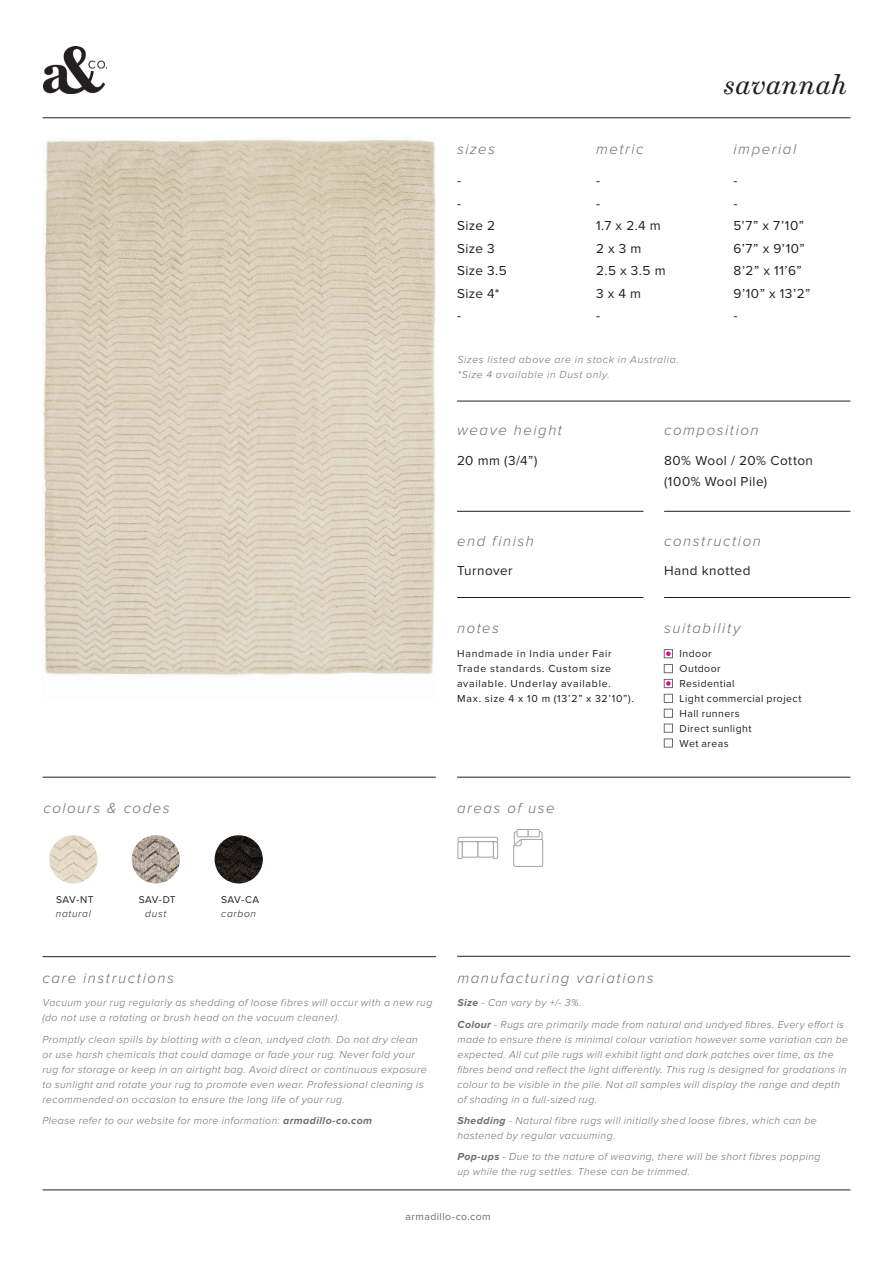
<style>
.page{position:relative;width:893px;height:1263px;background:#fff}
.page>*{position:absolute;margin:0;border:0;box-sizing:border-box;transform-origin:0 0}
.t1{font:italic 27px "Miller Text";letter-spacing:.025em;color:#231f20}
.t2{font:italic 300 15px "Proxima Nova";letter-spacing:.105em;color:#6c6d70}
.t3{font:13.5px/22.5px "Proxima Nova";letter-spacing:.035em;color:#231f20}
.t4{font:italic 300 10.5px/15px "Proxima Nova";letter-spacing:.04em;color:#6c6d70}
.t5{font:10.5px/15px "Proxima Nova";letter-spacing:.07em;color:#181a15}
.t6{font:10.5px "Proxima Nova";letter-spacing:.04em;color:#231f20}
.t7{font:italic 300 10.5px "Proxima Nova";letter-spacing:.065em;color:#6c6d70}
.t8{font:italic 300 10.5px "Proxima Nova";letter-spacing:.07em;color:#6c6d70}
.t9{font:10.5px "Proxima Nova";letter-spacing:.04em;color:#6c6d70}
.t10{font:10.2px "Proxima Nova";letter-spacing:.045em;color:#231f20}
.t11{font:italic 300 10.2px "Proxima Nova";letter-spacing:.07em;color:#231f20}
.s1{color:#231f20}
.s2{font-weight:700}
</style>
<div class="page">
<img style="left:43px;top:139px;width:393px;height:536px">
<div style="left:457px;top:841px;width:6px;height:18px;border:1px solid #a6a8ab;border-radius:2px"></div>
<div style="left:493px;top:841px;width:5px;height:18px;border:1px solid #a6a8ab;border-radius:2px"></div>
<div style="left:457px;top:837px;width:41px;height:5px;border:1px solid #a6a8ab;border-radius:2px"></div>
<div style="left:477px;top:841px;width:17px;height:17px;border:1px solid #a6a8ab;border-radius:2px"></div>
<div style="left:462px;top:841px;width:16px;height:17px;border:1px solid #a6a8ab;border-radius:2px"></div>
<svg style="left:514px;top:832px;width:28px;height:34px"></svg>
<div style="left:514px;top:831px;width:29px;height:36px;border:1px solid #a6a8ab;border-radius:2px"></div>
<svg style="left:513px;top:838px;width:31px;height:29px"></svg>
<div style="left:517px;top:829px;width:11px;height:8px;background:#fff"></div>
<div style="left:517px;top:829px;width:12px;height:8px;border:1px solid #a6a8ab"></div>
<div style="left:528px;top:829px;width:11px;height:8px;background:#fff"></div>
<div style="left:528px;top:829px;width:12px;height:8px;border:1px solid #a6a8ab"></div>
<hr style="left:43px;top:118px;width:807px;height:1px;background:#231f20">
<hr style="left:457px;top:401px;width:393px;height:1px;background:#231f20">
<hr style="left:457px;top:777px;width:393px;height:1px;background:#231f20">
<hr style="left:43px;top:777px;width:393px;height:1px;background:#231f20">
<hr style="left:457px;top:956px;width:393px;height:1px;background:#231f20">
<hr style="left:43px;top:1190px;width:807px;height:1px;background:#231f20">
<hr style="left:43px;top:956px;width:393px;height:1px;background:#231f20">
<img style="left:43px;top:47px;width:64px;height:47px">
<img style="left:49px;top:835px;width:48px;height:48px;border-radius:24px">
<img style="left:132px;top:835px;width:48px;height:48px;border-radius:24px">
<img style="left:215px;top:835px;width:48px;height:48px;border-radius:24px">
<div style="left:664px;top:739px;width:9px;height:8px;border:1px solid #6c6d70"></div>
<div style="left:664px;top:724px;width:9px;height:8px;border:1px solid #6c6d70"></div>
<div style="left:664px;top:709px;width:9px;height:8px;border:1px solid #6c6d70"></div>
<div style="left:664px;top:694px;width:9px;height:9px;border:1px solid #6c6d70"></div>
<div style="left:664px;top:679px;width:9px;height:9px;border:1px solid #6c6d70"></div>
<div style="left:664px;top:664px;width:9px;height:9px;border:1px solid #6c6d70"></div>
<div style="left:664px;top:649px;width:9px;height:9px;border:1px solid #6c6d70"></div>
<svg style="left:666px;top:651px;width:5px;height:5px"></svg>
<svg style="left:666px;top:681px;width:5px;height:5px"></svg>
<hr style="left:457px;top:511px;width:186px;height:1px;background:#231f20">
<hr style="left:457px;top:597px;width:186px;height:1px;background:#231f20">
<hr style="left:664px;top:511px;width:186px;height:1px;background:#231f20">
<hr style="left:664px;top:597px;width:186px;height:1px;background:#231f20">
<p class="t2" style="left:457px;top:143px;width:39px">sizes</p>
<p class="t3" style="left:457px;top:170px;width:6px">-</p>
<p class="t3" style="left:457px;top:193px;width:6px">-</p>
<p class="t3" style="left:457px;top:215px;width:39px">Size 2</p>
<p class="t3" style="left:457px;top:238px;width:39px">Size 3</p>
<p class="t3" style="left:457px;top:260px;width:51px">Size 3.5</p>
<p class="t3" style="left:457px;top:283px;width:44px">Size 4*</p>
<p class="t3" style="left:457px;top:305px;width:6px">-</p>
<p class="t2" style="left:596px;top:143px;width:49px">metric</p>
<p class="t3" style="left:596px;top:170px;width:6px">-</p>
<p class="t3" style="left:596px;top:193px;width:6px">-</p>
<p class="t3" style="left:596px;top:215px;width:66px">1.7 x 2.4 m</p>
<p class="t3" style="left:596px;top:238px;width:47px">2 x 3 m</p>
<p class="t3" style="left:596px;top:260px;width:71px">2.5 x 3.5 m</p>
<p class="t3" style="left:596px;top:283px;width:47px">3 x 4 m -</p>
<p class="t7" style="left:457px;top:354px;width:223px">Sizes listed above are in stock in Australia.</p>
<p class="t8" style="left:457px;top:369px;width:154px">*Size 4 available in Dust only.</p>
<p class="t1" style="left:724px;top:68px;width:124px">savannah</p>
<p class="t2" style="left:733px;top:143px;width:64px">imperial</p>
<p class="t3" style="left:733px;top:170px;width:6px">-</p>
<p class="t3" style="left:733px;top:193px;width:6px">-</p>
<p class="t3" style="left:733px;top:215px;width:72px">5’7” x 7’10”</p>
<p class="t3" style="left:733px;top:238px;width:73px">6’7” x 9’10”</p>
<p class="t3" style="left:733px;top:260px;width:78px">8’2” x 11’6”<br>9’10” x 13’2”</p>
<p class="t3" style="left:733px;top:305px;width:6px">-</p>
<p class="t2" style="left:43px;top:801px;width:128px">colours &amp; codes</p>
<p class="t2" style="left:457px;top:423px;width:106px">weave height</p>
<p class="t3" style="left:457px;top:450px;width:82px">20 mm (3/4”)</p>
<p class="t2" style="left:457px;top:534px;width:78px">end finish</p>
<p class="t3" style="left:457px;top:560px;width:57px">Turnover</p>
<p class="t2" style="left:457px;top:621px;width:44px">notes</p>
<p class="t5" style="left:457px;top:646px;width:178px"><span class="s1">Handmade in India under Fair<br>Trade standards.</span> Custom size available. Underlay available.<br>Max. size 4 x 10 m (13’2” x 32’10”).</p>
<p class="t2" style="left:457px;top:801px;width:99px">areas of use</p>
<p class="t2" style="left:664px;top:423px;width:96px">composition</p>
<p class="t3" style="left:664px;top:450px;width:150px">80% Wool / 20% Cotton</p>
<p class="t3" style="left:664px;top:471px;width:105px">(100% Wool Pile)</p>
<p class="t2" style="left:664px;top:534px;width:98px">construction</p>
<p class="t3" style="left:664px;top:560px;width:88px">Hand knotted</p>
<p class="t2" style="left:664px;top:621px;width:78px">suitability</p>
<p class="t6" style="left:680px;top:649px;width:34px">Indoor</p>
<p class="t6" style="left:680px;top:664px;width:43px">Outdoor</p>
<p class="t6" style="left:680px;top:679px;width:56px">Residential</p>
<p class="t6" style="left:680px;top:694px;width:123px">Light commercial project</p>
<p class="t6" style="left:680px;top:709px;width:61px">Hall runners</p>
<p class="t6" style="left:680px;top:724px;width:73px">Direct sunlight</p>
<p class="t6" style="left:680px;top:739px;width:50px">Wet areas</p>
<p class="t10" style="left:56px;top:895px;width:39px">SAV-NT</p>
<p class="t11" style="left:56px;top:909px;width:37px">natural</p>
<p class="t10" style="left:139px;top:895px;width:39px">SAV-DT</p>
<p class="t11" style="left:145px;top:909px;width:22px">dust</p>
<p class="t10" style="left:221px;top:895px;width:40px">SAV-CA</p>
<p class="t11" style="left:221px;top:909px;width:36px">carbon</p>
<p class="t2" style="left:43px;top:971px;width:133px">care instructions</p>
<p class="t4" style="left:43px;top:996px;width:391px">Vacuum your rug regularly as shedding of loose fibres will occur with a new rug (do not use a rotating or brush head on the vacuum cleaner).</p>
<p class="t4" style="left:43px;top:1032px;width:386px">Promptly clean spills by blotting with a clean, undyed cloth. Do not dry clean or use harsh chemicals that could damage or fade your rug. Never fold your rug for storage or keep in an airtight bag. Avoid direct or continuous exposure to sunlight and rotate your rug to promote even wear. Professional cleaning is recommended on occasion to ensure the long life of your rug.</p>
<p class="t4" style="left:43px;top:1113px;width:331px">Please refer to our website for more information: <span class="s2">armadillo-co.com</span></p>
<p class="t2" style="left:457px;top:971px;width:198px">manufacturing variations</p>
<p class="t4" style="left:457px;top:996px;width:126px"><span class="s2">Size</span> - Can vary by +/- 3%.</p>
<p class="t4" style="left:457px;top:1017px;width:392px"><span class="s2">Colour</span> - Rugs are primarily made from natural and undyed fibres. Every effort is made to ensure there is minimal colour variation however some variation can be expected. All cut pile rugs will exhibit light and dark patches over time, as the fibres bend and reflect the light differently. This rug is designed for gradations in colour to be visible in the pile. Not all samples will display the range and depth of shading in a full-sized rug.</p>
<p class="t4" style="left:457px;top:1113px;width:361px"><span class="s2">Shedding</span> - Natural fibre rugs will initially shed loose fibres, which can be hastened by regular vacuuming.</p>
<p class="t4" style="left:457px;top:1150px;width:365px"><span class="s2">Pop-ups</span> - Due to the nature of weaving, there will be short fibres popping up while the rug settles. These can be trimmed.</p>
<p class="t9" style="left:406px;top:1212px;width:87px">armadillo-co.com</p>
</div>
